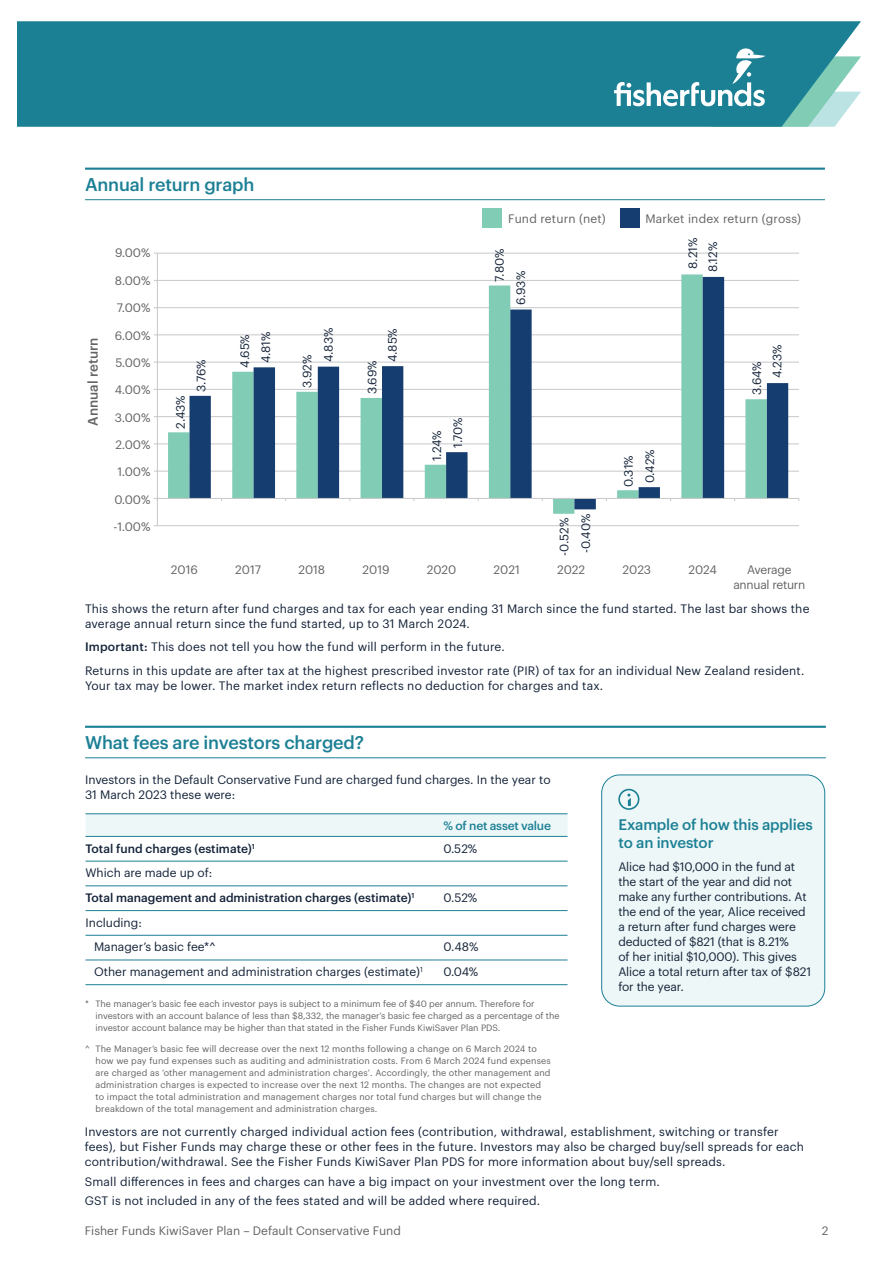
<style>
.page{position:relative;width:893px;height:1263px;background:#fff}
.page>*{position:absolute;margin:0;border:0;box-sizing:border-box;transform-origin:0 0}
.t1{font:500 18px "Graphik";letter-spacing:-.01em;color:#1c8095}
.t2{font:500 15px/18px "Graphik";letter-spacing:-.01em;color:#1c8095}
.t3{font:500 13.5px "Graphik";color:#636366}
.t4{font:12px/15px "Graphik";letter-spacing:.015em;color:#132238}
.t5{font:12px/15px "Graphik";letter-spacing:-.01em;color:#132238}
.t6{font:12px "Graphik";color:#636366}
.t7{font:500 12px "Graphik";color:#132238}
.t8{font:12px/14.4px "Graphik";letter-spacing:-.02em;color:#636366;text-align:center}
.t9{font:500 12px "Graphik";letter-spacing:-.02em;color:#1c8095}
.t10{font:12px "Graphik";color:#152438}
.t11{font:9px/12px "Graphik";letter-spacing:.015em;color:#636366}
.s1{font-weight:500}
</style>
<div class="page">
<div style="left:17px;top:21px;width:844px;height:106px;background:#1c8095"></div>
<svg style="left:614px;top:48px;width:247px;height:79px;background:#509fac"></svg>
<hr style="left:157px;top:525px;width:642px;height:1px;background:#c7c8ca">
<hr style="left:157px;top:471px;width:642px;height:1px;background:#c7c8ca">
<hr style="left:157px;top:444px;width:642px;height:1px;background:#c7c8ca">
<hr style="left:157px;top:416px;width:642px;height:1px;background:#c7c8ca">
<hr style="left:157px;top:389px;width:642px;height:1px;background:#c7c8ca">
<hr style="left:157px;top:362px;width:642px;height:1px;background:#c7c8ca">
<hr style="left:157px;top:335px;width:642px;height:1px;background:#c7c8ca">
<hr style="left:157px;top:307px;width:642px;height:1px;background:#c7c8ca">
<hr style="left:157px;top:280px;width:642px;height:1px;background:#c7c8ca">
<hr style="left:157px;top:253px;width:642px;height:1px;background:#c7c8ca">
<svg style="left:168px;top:274px;width:556px;height:240px"></svg>
<svg style="left:189px;top:277px;width:599px;height:232px"></svg>
<hr style="left:157px;top:253px;width:1px;height:273px;background:#c7c8ca">
<hr style="left:157px;top:498px;width:642px;height:1px;background:#c7c8ca">
<div style="left:602px;top:775px;width:223px;height:231px;background:#edf7f7;border-radius:18px"></div>
<div style="left:601px;top:775px;width:224px;height:231px;border:1px solid #1c8095;border-radius:18px"></div>
<hr style="left:85px;top:168px;width:740px;height:2px;background:#1c8095">
<hr style="left:85px;top:199px;width:740px;height:1px;background:#1c8095">
<hr style="left:85px;top:726px;width:741px;height:2px;background:#1c8095">
<hr style="left:85px;top:757px;width:741px;height:1px;background:#1c8095">
<svg style="left:86px;top:814px;width:482px;height:22px;background:#e9f4f5"></svg>
<hr style="left:86px;top:813px;width:351px;height:1px;background:#1c8095">
<hr style="left:86px;top:836px;width:351px;height:1px;background:#1c8095">
<hr style="left:86px;top:861px;width:351px;height:1px;background:#1c8095">
<hr style="left:86px;top:885px;width:351px;height:1px;background:#1c8095">
<hr style="left:86px;top:910px;width:351px;height:1px;background:#1c8095">
<hr style="left:86px;top:935px;width:351px;height:1px;background:#1c8095">
<hr style="left:86px;top:960px;width:351px;height:1px;background:#1c8095">
<hr style="left:86px;top:984px;width:351px;height:1px;background:#1c8095">
<hr style="left:437px;top:813px;width:131px;height:1px;background:#1c8095">
<hr style="left:437px;top:836px;width:131px;height:1px;background:#1c8095">
<hr style="left:437px;top:861px;width:131px;height:1px;background:#1c8095">
<hr style="left:437px;top:885px;width:131px;height:1px;background:#1c8095">
<hr style="left:437px;top:910px;width:131px;height:1px;background:#1c8095">
<hr style="left:437px;top:935px;width:131px;height:1px;background:#1c8095">
<hr style="left:437px;top:960px;width:131px;height:1px;background:#1c8095">
<hr style="left:437px;top:984px;width:131px;height:1px;background:#1c8095">
<div style="left:482px;top:208px;width:20px;height:19px;background:#80ccb5"></div>
<div style="left:620px;top:208px;width:19px;height:19px;background:#163d6f"></div>
<svg style="left:618px;top:789px;width:21px;height:21px"></svg>
<h1 class="t1" style="left:85px;top:171px;width:171px">Annual return graph</h1>
<p class="t3" style="left:83px;top:426px;width:90px;rotate:-90deg">Annual return</p>
<p class="t6" style="left:115px;top:244px;width:37px">9.00%</p>
<p class="t6" style="left:115px;top:271px;width:37px">8.00%</p>
<p class="t6" style="left:117px;top:299px;width:35px">7.00%</p>
<p class="t6" style="left:115px;top:326px;width:37px">6.00%</p>
<p class="t6" style="left:115px;top:354px;width:37px">5.00%</p>
<p class="t6" style="left:115px;top:381px;width:37px">4.00%</p>
<p class="t6" style="left:115px;top:408px;width:37px">3.00%</p>
<p class="t6" style="left:115px;top:436px;width:37px">2.00%</p>
<p class="t6" style="left:117px;top:463px;width:35px">1.00%</p>
<p class="t6" style="left:114px;top:490px;width:38px">0.00%</p>
<p class="t6" style="left:114px;top:518px;width:38px">-1.00%</p>
<p class="t4" style="left:172px;top:429px;width:35px;rotate:-90deg">2.43%</p>
<p class="t4" style="left:193px;top:392px;width:34px;rotate:-90deg">3.76%</p>
<p class="t4" style="left:233px;top:368px;width:38px;line-height:20.9px;text-align:center;rotate:-90deg">4.65%<br>4.81%</p>
<p class="t4" style="left:295px;top:362px;width:36px;line-height:21.6px;text-indent:-26px;rotate:-90deg">3.92%<br>4.83%</p>
<p class="t4" style="left:361px;top:362px;width:35px;line-height:20.4px;text-indent:-32px;rotate:-90deg">3.69%<br>4.85%</p>
<p class="t4" style="left:425px;top:448px;width:32px;line-height:21.3px;text-indent:-13px;rotate:-90deg">1.24%<br>1.70%</p>
<p class="t6" style="left:508px;top:209px;width:99px">Fund return (net)</p>
<p class="t6" style="left:645px;top:209px;width:157px">Market index return (gross)</p>
<p class="t4" style="left:488px;top:305px;width:58px;line-height:21.3px;text-indent:23px;rotate:-90deg">7.80%<br>6.93%</p>
<p class="t4" style="left:681px;top:272px;width:36px;line-height:20.2px;rotate:-90deg">8.21%<br>8.12%</p>
<p class="t4" style="left:552px;top:555px;width:43px;line-height:21.8px;rotate:-90deg">-0.52% -0.40%</p>
<p class="t4" style="left:617px;top:487px;width:39px;line-height:21.3px;text-align:center;rotate:-90deg">0.31%<br>0.42%</p>
<p class="t4" style="left:746px;top:378px;width:35px;line-height:20.4px;text-indent:-17px;rotate:-90deg">3.64%<br>4.23%</p>
<p class="t6" style="left:171px;top:561px;width:28px">2016</p>
<p class="t6" style="left:235px;top:561px;width:27px">2017</p>
<p class="t6" style="left:298px;top:561px;width:28px">2018</p>
<p class="t6" style="left:363px;top:561px;width:28px">2019</p>
<p class="t6" style="left:427px;top:561px;width:31px">2020</p>
<p class="t6" style="left:494px;top:561px;width:28px">2021</p>
<p class="t6" style="left:557px;top:561px;width:30px">2022</p>
<p class="t6" style="left:623px;top:561px;width:30px">2023</p>
<p class="t6" style="left:688px;top:561px;width:30px">2024</p>
<p class="t8" style="left:733px;top:562px;width:74px">Average annual return</p>
<p class="t4" style="left:85px;top:600px;width:726px">This shows the return after fund charges and tax for each year ending 31 March since the fund started. The last bar shows the average annual return since the fund started, up to 31 March 2024.</p>
<p class="t4" style="left:85px;top:634px;width:721px;line-height:23.5px"><span class="s1">Important:</span> This does not tell you how the fund will perform in the future.<br>Returns in this update are after tax at the highest prescribed investor rate (PIR) of tax for an individual New Zealand resident.</p>
<p class="t4" style="left:85px;top:677px;width:520px">Your tax may be lower. The market index return reflects no deduction for charges and tax.</p>
<h1 class="t1" style="left:85px;top:729px;width:280px">What fees are investors charged?</h1>
<p class="t4" style="left:85px;top:771px;width:467px">Investors in the Default Conservative Fund are charged fund charges. In the year to<br>31 March 2023 these were:</p>
<p class="t9" style="left:443px;top:816px;width:109px">% of net asset value</p>
<p class="t7" style="left:86px;top:839px;width:171px">Total fund charges (estimate)<sup>1</sup></p>
<p class="t4" style="left:443px;top:840px;width:35px">0.52%</p>
<p class="t4" style="left:86px;top:864px;width:128px">Which are made up of:</p>
<p class="t7" style="left:86px;top:888px;width:331px">Total management and administration charges (estimate)<sup>1</sup></p>
<p class="t4" style="left:86px;top:914px;width:58px">Including:</p>
<p class="t4" style="left:94px;top:939px;width:123px">Manager’s basic fee*^</p>
<p class="t4" style="left:94px;top:963px;width:330px">Other management and administration charges (estimate)<sup>1</sup></p>
<p class="t10" style="left:443px;top:889px;width:35px">0.52%</p>
<p class="t10" style="left:443px;top:938px;width:37px">0.48%</p>
<p class="t10" style="left:443px;top:963px;width:36px">0.04%</p>
<p class="t2" style="left:618px;top:814px;width:196px">Example of how this applies to an investor</p>
<p class="t5" style="left:618px;top:858px;width:194px">Alice had $10,000 in the fund at the start of the year and did not make any further contributions. At the end of the year, Alice received a return after fund charges were deducted of $821 (that is 8.21%<br>of her initial $10,000). This gives<br>Alice a total return after tax of $821 for the year.</p>
<p class="t11" style="left:96px;top:997px;width:466px;text-indent:-11px">* The manager’s basic fee each investor pays is subject to a minimum fee of $40 per annum. Therefore for investors with an account balance of less than $8,332, the manager’s basic fee charged as a percentage of the investor account balance may be higher than that stated in the Fisher Funds KiwiSaver Plan PDS.</p>
<p class="t11" style="left:96px;top:1042px;width:457px;text-indent:-11px">^ The Manager’s basic fee will decrease over the next 12 months following a change on 6 March 2024 to how we pay fund expenses such as auditing and administration costs. From 6 March 2024 fund expenses are charged as ‘other management and administration charges’. Accordingly, the other management and administration charges is expected to increase over the next 12 months. The changes are not expected to impact the total administration and management charges nor total fund charges but will change the breakdown of the total management and administration charges.</p>
<p class="t4" style="left:85px;top:1123px;width:721px">Investors are not currently charged individual action fees (contribution, withdrawal, establishment, switching or transfer fees), but Fisher Funds may charge these or other fees in the future. Investors may also be charged buy/sell spreads for each contribution/withdrawal. See the Fisher Funds KiwiSaver Plan PDS for more information about buy/sell spreads.</p>
<p class="t4" style="left:85px;top:1170px;width:576px;line-height:19.2px">Small differences in fees and charges can have a big impact on your investment over the long term.<br>GST is not included in any of the fees stated and will be added where required.</p>
<p class="t6" style="left:85px;top:1222px;width:318px">Fisher Funds KiwiSaver Plan – Default Conservative Fund</p>
<p class="t6" style="left:822px;top:1222px;width:8px">2</p>
</div>
